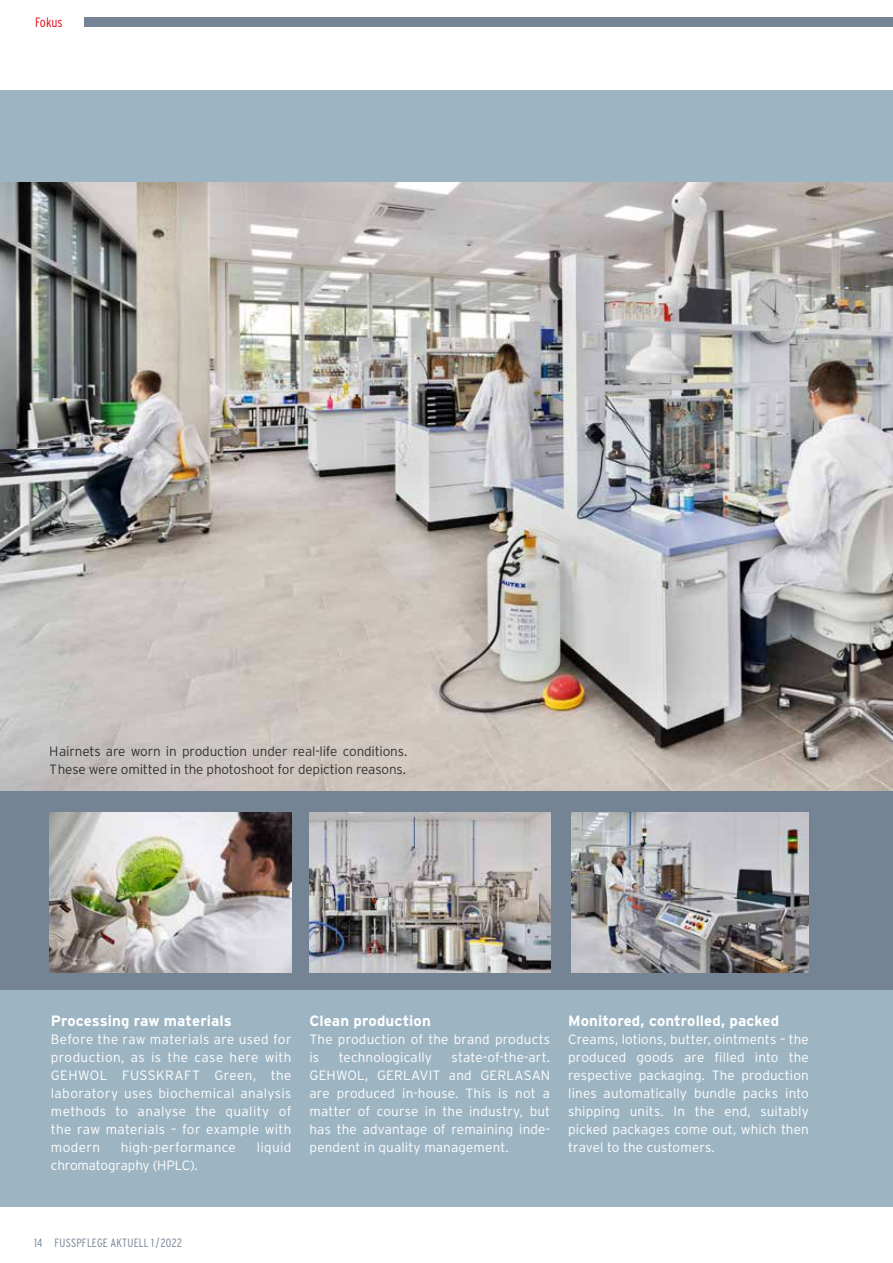
<style>
.page{position:relative;width:893px;height:1263px;background:#fff}
.page>*{position:absolute;margin:0;border:0;box-sizing:border-box;transform-origin:0 0}
.t1{font:700 15px "Interstate";letter-spacing:.005em;color:#fff}
.t2{font:300 13.5px/18px "Interstate";letter-spacing:.01em;color:#fff;text-align:justify}
.t3{font:300 13.5px/18px "Interstate";letter-spacing:-.01em;color:#000}
.t4{font:300 13.5px "Interstate";letter-spacing:-.01em;color:#fff}
.t5{font:300 13.5px "Interstate";letter-spacing:.03em;color:#fff}
.t6{font:300 13.5px "Interstate Condensed";color:#e30613}
.t7{font:300 12px "Interstate Condensed";letter-spacing:.015em;color:#758494}
</style>
<div class="page">
<div style="left:0;top:90px;width:893px;height:1116px;background:#9db5c3"></div>
<img style="left:0;top:183px;width:893px;height:609px">
<div style="left:0;top:792px;width:893px;height:198px;background:#758494"></div>
<img style="left:309px;top:812px;width:241px;height:160px">
<img style="left:571px;top:812px;width:238px;height:160px">
<img style="left:50px;top:812px;width:242px;height:160px">
<div style="left:50px;top:17px;width:843px;height:10px;background:#758494"></div>
<div style="left:35px;top:16px;width:49px;height:12px;background:#fff"></div>
<p class="t6" style="left:35px;top:15px;width:32px">Rubrik</p>
<p class="t6" style="left:35px;top:15px;width:29px">Fokus</p>
<p class="t3" style="left:50px;top:742px;width:359px">Hairnets are worn in production under real-life conditions.<br>These were omitted in the photoshoot for depiction reasons.</p>
<p class="t1" style="left:51px;top:1012px;width:182px">Processing raw materials</p>
<p class="t2" style="left:51px;top:1030px;width:242px">Before the raw materials are used for production, as is the case here with GEHWOL FUSSKRAFT Green, the laboratory uses biochemical analysis methods to analyse the quality of the raw materials – for example with modern</p>
<p class="t5" style="left:121px;top:1140px;width:117px">high-performance</p>
<p class="t2" style="left:257px;top:1138px;width:36px">liquid</p>
<p class="t4" style="left:51px;top:1158px;width:148px">chromatography (HPLC).</p>
<p class="t1" style="left:310px;top:1012px;width:123px">Clean production</p>
<p class="t2" style="left:310px;top:1030px;width:242px">The production of the brand products is</p>
<p class="t2" style="left:310px;top:1048px;width:242px;text-indent:142px">state-of-the-art.<br>GEHWOL, GERLAVIT and GERLASAN are produced in-house. This is not a matter of course in the industry, but has the advantage of remaining inde&shy;pendent in quality management.</p>
<p class="t2" style="left:339px;top:1048px;width:95px">technologically</p>
<p class="t1" style="left:568px;top:1012px;width:213px">Monitored, controlled, packed</p>
<p class="t2" style="left:568px;top:1030px;width:242px">Creams, lotions, butter, ointments – the produced goods are filled into the respective packaging. The production lines automatically bundle packs into shipping units. In the end, suitably picked packages come out, which then travel to the customers.</p>
<p class="t7" style="left:34px;top:1236px;width:149px">14 FUSSPFLEGE AKTUELL 1/2022</p>
</div>
